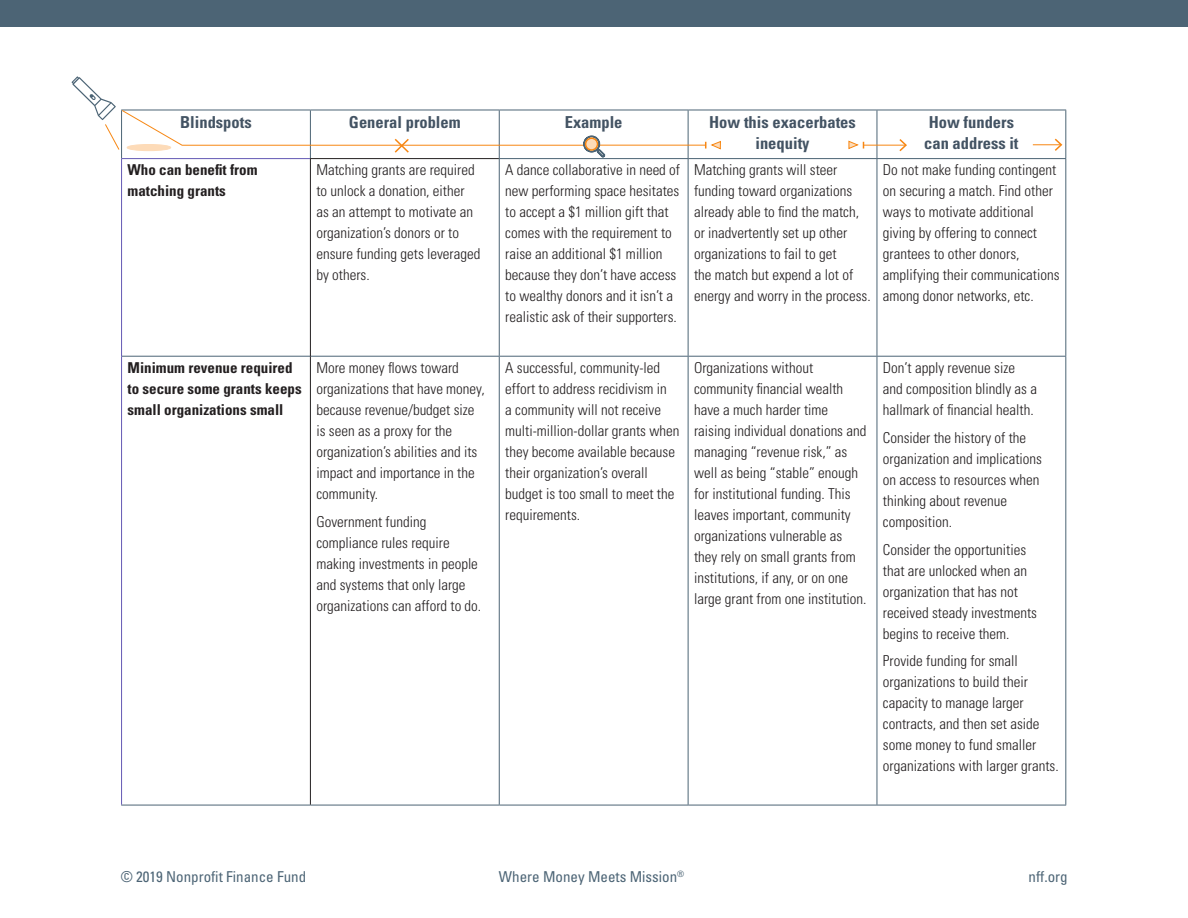
<style>
.page{position:relative;width:1188px;height:918px;background:#fff}
.page>*{position:absolute;margin:0;border:0;box-sizing:border-box;transform-origin:0 0}
.First_Paragraph_-_No{font:700 condensed 16.5px/21px "Univers LT Std";color:#435363;text-align:center}
.First_Paragraph_-_No-2{font:300 condensed 15px/21px "Univers LT Std";color:#231f20}
.First_Paragraph_-_No-3{font:700 condensed 15px/21px "Univers LT Std";color:#231f20}
.t1{font:condensed 15px "Univers LT Std";color:#4c6475}
.t2{font:condensed 8.7px "Univers LT Std";color:#4c6475}
</style>
<div class="page">
<hr style="left:688px;top:110px;width:1px;height:48px;background:#4c6475">
<hr style="left:877px;top:110px;width:1px;height:48px;background:#4c6475">
<hr style="left:1065px;top:110px;width:1px;height:48px;background:#4c6475">
<hr style="left:499px;top:158px;width:189px;height:1px;background:#4c6475">
<hr style="left:499px;top:159px;width:1px;height:197px;background:#4c6475">
<hr style="left:688px;top:158px;width:189px;height:1px;background:#4c6475">
<hr style="left:688px;top:159px;width:1px;height:197px;background:#4c6475">
<hr style="left:877px;top:158px;width:189px;height:1px;background:#4c6475">
<hr style="left:877px;top:159px;width:1px;height:197px;background:#4c6475">
<hr style="left:1065px;top:159px;width:1px;height:197px;background:#4c6475">
<hr style="left:122px;top:356px;width:188px;height:1px;background:#4c6475">
<hr style="left:311px;top:356px;width:188px;height:1px;background:#4c6475">
<hr style="left:499px;top:356px;width:189px;height:1px;background:#4c6475">
<hr style="left:499px;top:357px;width:1px;height:448px;background:#4c6475">
<hr style="left:688px;top:356px;width:189px;height:1px;background:#4c6475">
<hr style="left:688px;top:357px;width:1px;height:448px;background:#4c6475">
<hr style="left:877px;top:356px;width:189px;height:1px;background:#4c6475">
<hr style="left:877px;top:357px;width:1px;height:448px;background:#4c6475">
<hr style="left:1065px;top:357px;width:1px;height:448px;background:#4c6475">
<hr style="left:121px;top:805px;width:189px;height:1px;background:#4c6475">
<hr style="left:310px;top:805px;width:189px;height:1px;background:#4c6475">
<hr style="left:499px;top:805px;width:189px;height:1px;background:#4c6475">
<hr style="left:688px;top:805px;width:189px;height:1px;background:#4c6475">
<hr style="left:877px;top:805px;width:189px;height:1px;background:#4c6475">
<hr style="left:499px;top:110px;width:189px;height:1px;background:#4c6475">
<hr style="left:688px;top:110px;width:189px;height:1px;background:#4c6475">
<hr style="left:877px;top:110px;width:189px;height:1px;background:#4c6475">
<hr style="left:121px;top:159px;width:1px;height:197px;background:#645ab4">
<hr style="left:121px;top:356px;width:1px;height:449px;background:#645ab4">
<hr style="left:310px;top:159px;width:1px;height:197px;background:#231f20">
<hr style="left:310px;top:356px;width:1px;height:449px;background:#231f20">
<div style="left:0;top:0;width:1188px;height:27px;background:#4c6475"></div>
<hr style="left:600px;top:145px;width:106px;height:1px;background:#f78713">
<svg style="left:1033px;top:138px;width:30px;height:13px"></svg>
<svg style="left:705px;top:141px;width:16px;height:9px"></svg>
<hr style="left:863px;top:145px;width:43px;height:1px;background:#f78713">
<svg style="left:848px;top:140px;width:16px;height:9px"></svg>
<svg style="left:898px;top:139px;width:9px;height:13px"></svg>
<svg style="left:72px;top:76px;width:535px;height:83px"></svg>
<p class="First_Paragraph_-_No" style="left:180px;top:112px;width:73px">Blindspots</p>
<p class="First_Paragraph_-_No" style="left:349px;top:112px;width:113px">General problem</p>
<p class="First_Paragraph_-_No" style="left:565px;top:112px;width:59px">Example</p>
<p class="First_Paragraph_-_No" style="left:709px;top:112px;width:148px">How this exacerbates inequity</p>
<p class="First_Paragraph_-_No" style="left:924px;top:112px;width:96px;text-align:left">How funders can address it</p>
<p class="First_Paragraph_-_No-3" style="left:128px;top:160px;width:131px">Who can benefit from matching grants</p>
<p class="First_Paragraph_-_No-2" style="left:316px;top:160px;width:166px">Matching grants are required to unlock a donation, either as an attempt to motivate an organization’s donors or to ensure funding gets leveraged by others.</p>
<p class="First_Paragraph_-_No-2" style="left:505px;top:160px;width:176px">A dance collaborative in need of new performing space hesitates to accept a $1 million gift that comes with the requirement to raise an additional $1 million because they don’t have access to wealthy donors and it isn’t a realistic ask of their supporters.</p>
<p class="First_Paragraph_-_No-2" style="left:694px;top:160px;width:178px">Matching grants will steer funding toward organizations already able to find the match, or inadvertently set up other organizations to fail to get<br>the match but expend a lot of energy and worry in the process.</p>
<p class="First_Paragraph_-_No-2" style="left:883px;top:160px;width:178px">Do not make funding contingent on securing a match. Find other ways to motivate additional giving by offering to connect grantees to other donors, amplifying their communications among donor networks, etc.</p>
<p class="First_Paragraph_-_No-3" style="left:128px;top:357px;width:176px">Minimum revenue required to secure some grants keeps small organizations small</p>
<p class="First_Paragraph_-_No-2" style="left:316px;top:357px;width:170px">More money flows toward organizations that have money, because revenue/budget size is seen as a proxy for the organization’s abilities and its impact and importance in the community.</p>
<p class="First_Paragraph_-_No-2" style="left:316px;top:511px;width:166px">Government funding compliance rules require making investments in people and systems that only large organizations can afford to do.</p>
<p class="First_Paragraph_-_No-2" style="left:505px;top:357px;width:176px">A successful, community-led effort to address recidivism in<br>a community will not receive multi-million-dollar grants when they become available because their organization’s overall budget is too small to meet the requirements.</p>
<p class="First_Paragraph_-_No-2" style="left:694px;top:357px;width:174px">Organizations without community financial wealth have a much harder time raising individual donations and managing “revenue risk,” as well as being “stable” enough for institutional funding. This leaves important, community organizations vulnerable as they rely on small grants from institutions, if any, or on one large grant from one institution.</p>
<p class="First_Paragraph_-_No-2" style="left:883px;top:357px;width:156px">Don’t apply revenue size and composition blindly as a hallmark of financial health.</p>
<p class="First_Paragraph_-_No-2" style="left:883px;top:427px;width:161px">Consider the history of the organization and implications on access to resources when thinking about revenue composition.</p>
<p class="First_Paragraph_-_No-2" style="left:883px;top:539px;width:156px">Consider the opportunities that are unlocked when an organization that has not received steady investments begins to receive them.</p>
<p class="First_Paragraph_-_No-2" style="left:883px;top:651px;width:177px">Provide funding for small organizations to build their capacity to manage larger contracts, and then set aside some money to fund smaller organizations with larger grants.</p>
<p class="t2" style="left:677px;top:868px;width:8px">®</p>
<p class="t1" style="left:121px;top:867px;width:187px">© 2019 Nonprofit Finance Fund</p>
<p class="t1" style="left:499px;top:867px;width:180px">Where Money Meets Mission</p>
<p class="t1" style="left:1029px;top:867px;width:41px">nff.org</p>
</div>
